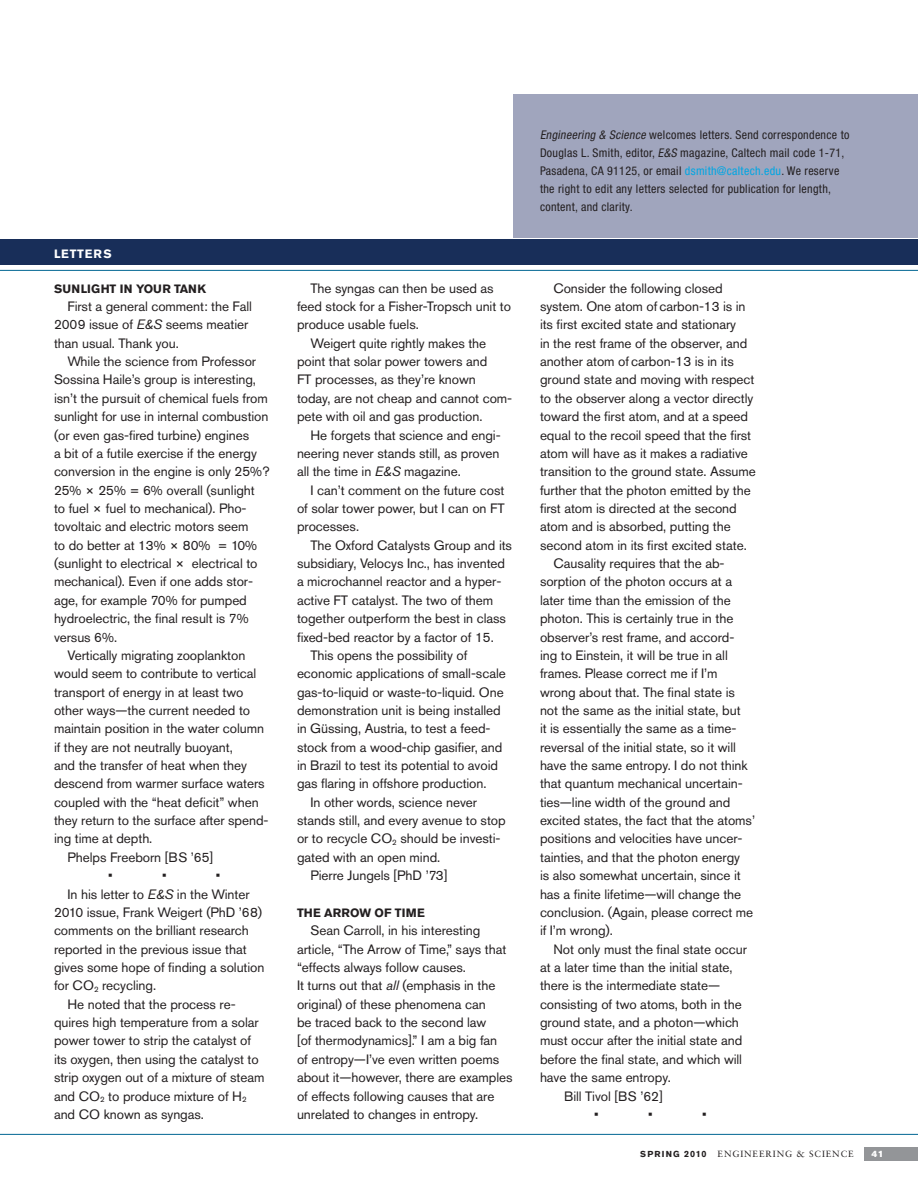
<style>
.page{position:relative;width:918px;height:1188px;background:#fff}
.page>*{position:absolute;margin:0;border:0;box-sizing:border-box;transform-origin:0 0}
.Body{font:13.5px/18.3px "Akzidenz Grotesk Pro";letter-spacing:-.005em;color:#231f20}
.t1{font:condensed 12px/18px "Helvetica Neue";letter-spacing:.025em;color:#231f20}
.Body_1st_paragraph{font:700 12px "Akzidenz Grotesk Pro";letter-spacing:-.005em;color:#231f20}
.DepartmentName{font:700 12px "Akzidenz Grotesk Pro";letter-spacing:.06em;color:#fff}
.t2{font:9px "Sabon LT Std";letter-spacing:.1em;color:#231f20}
.t3{font:9px "Akzidenz Grotesk Pro Super";color:#fff}
.s1{font-style:italic}
.s2{color:#00a5e3}
.s3{font-family:"Akzidenz Grotesk Pro";font-weight:700;font-size:8.7px}
.s4{font-family:"Akzidenz Grotesk Pro";font-weight:700}
</style>
<div class="page">
<hr style="left:0;top:270px;width:918px;height:1px;background:#006692">
<div style="left:864px;top:1147px;width:54px;height:14px;background:#939598"></div>
<hr style="left:0;top:1134px;width:918px;height:1px;background:#006692">
<div style="left:0;top:239px;width:918px;height:26px;background:#182e59"></div>
<div style="left:513px;top:94px;width:405px;height:144px;background:#a0a5bd"></div>
<p class="DepartmentName" style="left:54px;top:246px;width:59px">LETTERS</p>
<p class="Body_1st_paragraph" style="left:54px;top:281px;width:153px">SUNLIGHT IN YOUR TANK</p>
<p class="Body" style="left:54px;top:297px;width:200px;text-indent:14px">First a general comment: the Fall<br>2009 issue of <span class="s1">E&amp;S</span> seems meatier than usual. Thank you.</p>
<p class="Body" style="left:54px;top:352px;width:217px;text-indent:14px">While the science from Professor Sossina Haile’s group is interesting, isn’t the pursuit of chemical fuels from sunlight for use in internal combustion (or even gas-fired turbine) engines<br>a bit of a futile exercise if the energy conversion in the engine is only 25%?<br>25% × 25% = 6% overall (sunlight<br>to fuel × fuel to mechanical). Pho&shy;tovoltaic and electric motors seem<br>to do better at 13% × 80% = 10% (sunlight to electrical × electrical to mechanical). Even if one adds stor&shy;age, for example 70% for pumped hydroelectric, the final result is 7% versus 6%.</p>
<p class="Body" style="left:54px;top:646px;width:216px;text-indent:14px">Vertically migrating zooplankton would seem to contribute to vertical transport of energy in at least two other ways—the current needed to maintain position in the water column if they are not neutrally buoyant,<br>and the transfer of heat when they descend from warmer surface waters coupled with the “heat deficit” when they return to the surface after spend&shy;ing time at depth.</p>
<p class="Body" style="left:68px;top:848px;width:147px">Phelps Freeborn [BS ’65]</p>
<p class="Body" style="left:108px;top:866px;width:6px">•</p>
<p class="Body" style="left:162px;top:866px;width:6px">•</p>
<p class="Body" style="left:216px;top:866px;width:6px">•</p>
<p class="Body" style="left:54px;top:885px;width:212px;text-indent:14px">In his letter to <span class="s1">E&amp;S</span> in the Winter<br>2010 issue, Frank Weigert (PhD ’68) comments on the brilliant research reported in the previous issue that gives some hope of finding a solution for CO<sub>2</sub> recycling.</p>
<p class="Body" style="left:54px;top:995px;width:212px;text-indent:14px">He noted that the process re&shy;quires high temperature from a solar power tower to strip the catalyst of its oxygen, then using the catalyst to strip oxygen out of a mixture of steam and CO<sub>2</sub> to produce mixture of H<sub>2 </sub>and CO known as syngas.</p>
<p class="Body" style="left:297px;top:279px;width:216px;text-indent:14px">The syngas can then be used as feed stock for a Fisher-Tropsch unit to produce usable fuels.</p>
<p class="Body" style="left:297px;top:334px;width:217px;text-indent:14px">Weigert quite rightly makes the point that solar power towers and<br>FT processes, as they’re known today, are not cheap and cannot com&shy;pete with oil and gas production.</p>
<p class="Body" style="left:297px;top:426px;width:205px;text-align:justify;text-indent:14px">He forgets that science and engi&shy;neering never stands still, as proven all the time in <span class="s1">E&amp;S</span> magazine.</p>
<p class="Body" style="left:297px;top:481px;width:209px;text-align:justify;text-indent:14px">I can’t comment on the future cost of solar tower power, but I can on FT processes.</p>
<p class="Body" style="left:297px;top:536px;width:217px;text-indent:14px">The Oxford Catalysts Group and its subsidiary, Velocys Inc., has invented a microchannel reactor and a hyper&shy;active FT catalyst. The two of them together outperform the best in class fixed-bed reactor by a factor of 15.</p>
<p class="Body" style="left:297px;top:646px;width:210px;text-indent:14px">This opens the possibility of economic applications of small-scale gas-to-liquid or waste-to-liquid. One demonstration unit is being installed in Güssing, Austria, to test a feed&shy;stock from a wood-chip gasifier, and in Brazil to test its potential to avoid gas flaring in offshore production.</p>
<p class="Body" style="left:297px;top:793px;width:210px;text-indent:14px">In other words, science never stands still, and every avenue to stop or to recycle CO<sub>2</sub> should be investi&shy;gated with an open mind.</p>
<p class="Body" style="left:310px;top:866px;width:138px">Pierre Jungels [PhD ’73]</p>
<p class="Body_1st_paragraph" style="left:297px;top:905px;width:128px">THE ARROW OF TI ME</p>
<p class="Body" style="left:297px;top:921px;width:217px;text-indent:14px">Sean Carroll, in his interesting article, “The Arrow of Time,” says that “effects always follow causes.<br>It turns out that <span class="s1">all</span> (emphasis in the original) of these phenomena can<br>be traced back to the second law<br>[of thermodynamics].” I am a big fan<br>of entropy—I’ve even written poems about it—however, there are examples of effects following causes that are unrelated to changes in entropy.</p>
<p class="t1" style="left:540px;top:126px;width:311px"><span class="s1">Engineering &amp; Science</span> welcomes letters. Send correspondence to Douglas L. Smith, editor, <span class="s1">E&amp;S</span> magazine, Caltech mail code 1-71, Pasadena, CA 91125, or email <span class="s2">dsmith@caltech.edu</span>. We reserve the right to edit any letters selected for publication for length, content, and clarity.</p>
<p class="Body" style="left:540px;top:279px;width:217px;text-indent:14px">Consider the following closed system. One atom of carbon-13 is in its first excited state and stationary<br>in the rest frame of the observer, and another atom of carbon-13 is in its ground state and moving with respect to the observer along a vector directly toward the first atom, and at a speed equal to the recoil speed that the first atom will have as it makes a radiative transition to the ground state. Assume further that the photon emitted by the first atom is directed at the second atom and is absorbed, putting the second atom in its first excited state.</p>
<p class="Body" style="left:540px;top:554px;width:217px;text-indent:14px">Causality requires that the ab&shy;sorption of the photon occurs at a later time than the emission of the photon. This is certainly true in the observer’s rest frame, and accord-<br>ing to Einstein, it will be true in all frames. Please correct me if I’m wrong about that. The final state is not the same as the initial state, but<br>it is essentially the same as a time&shy;reversal of the initial state, so it will have the same entropy. I do not think that quantum mechanical uncertain&shy;ties—line width of the ground and excited states, the fact that the atoms’ positions and velocities have uncer&shy;tainties, and that the photon energy<br>is also somewhat uncertain, since it has a finite lifetime—will change the conclusion. (Again, please correct me if I’m wrong).</p>
<p class="Body" style="left:540px;top:940px;width:209px;text-indent:14px">Not only must the final state occur at a later time than the initial state, there is the intermediate state— consisting of two atoms, both in the ground state, and a photon—which must occur after the initial state and before the final state, and which will have the same entropy.</p>
<p class="Body" style="left:564px;top:1087px;width:100px">Bill Tivol [BS ’62]</p>
<p class="Body" style="left:594px;top:1105px;width:6px">•</p>
<p class="Body" style="left:648px;top:1105px;width:6px">•</p>
<p class="Body" style="left:702px;top:1105px;width:6px">•</p>
<p class="t2" style="left:640px;top:1149px;width:215px"><span class="s3">SPRING</span> <span class="s4">2010</span> ENGINEERING &amp; SCIENCE</p>
<p class="t3" style="left:871px;top:1148px;width:14px">41</p>
</div>
